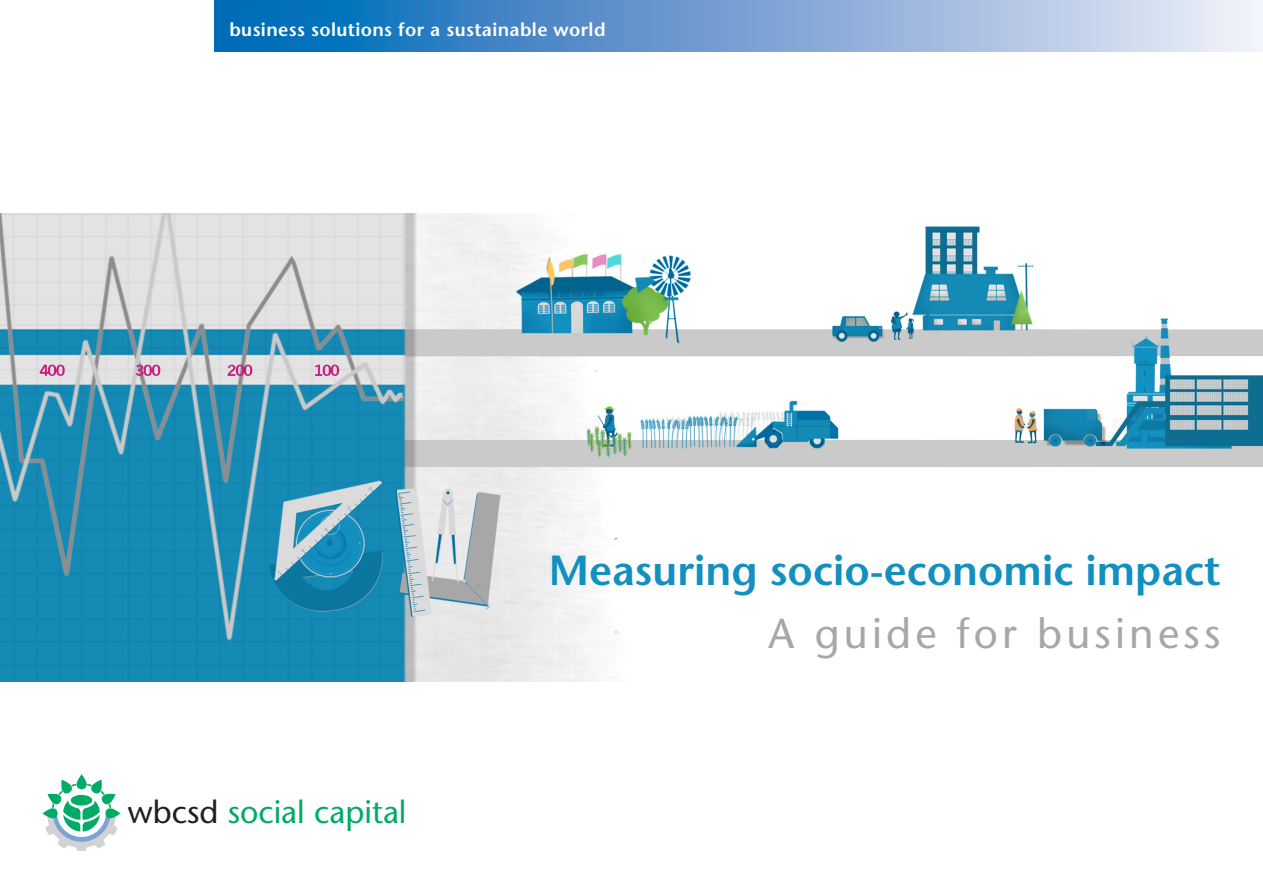
<style>
.page{position:relative;width:1263px;height:893px;background:#fff}
.page>*{position:absolute;margin:0;border:0;box-sizing:border-box;transform-origin:0 0}
.TextTable_-_2nd_col{font:600 42px "Stone Sans Std";color:#1390c0}
.TextTable_-_2nd_col-2{font:500 42px "Stone Sans Std";letter-spacing:.1em;color:#a8a6a7}
.t1{font:500 31.95px "Stone Sans Std";color:#00ab66}
.t2{font:600 18.6px "Stone Sans Std";letter-spacing:.02em;color:#fff}
.s1{color:#231f20}
</style>
<div class="page">
<img style="left:0;top:213px;width:1263px;height:468px">
<svg style="left:43px;top:774px;width:78px;height:76px"></svg>
<svg style="left:215px;top:0;width:1048px;height:51px;background:#74a4d4"></svg>
<p class="t2" style="left:229px;top:18px;width:378px">business solutions for a sustainable world</p>
<p class="t1" style="left:128px;top:792px;width:280px"><span class="s1">wbcsd</span> social capital</p>
<p class="TextTable_-_2nd_col" style="left:549px;top:545px;width:673px">Measuring socio-economic impact</p>
<p class="TextTable_-_2nd_col-2" style="left:768px;top:609px;width:453px">A guide for business</p>
</div>
